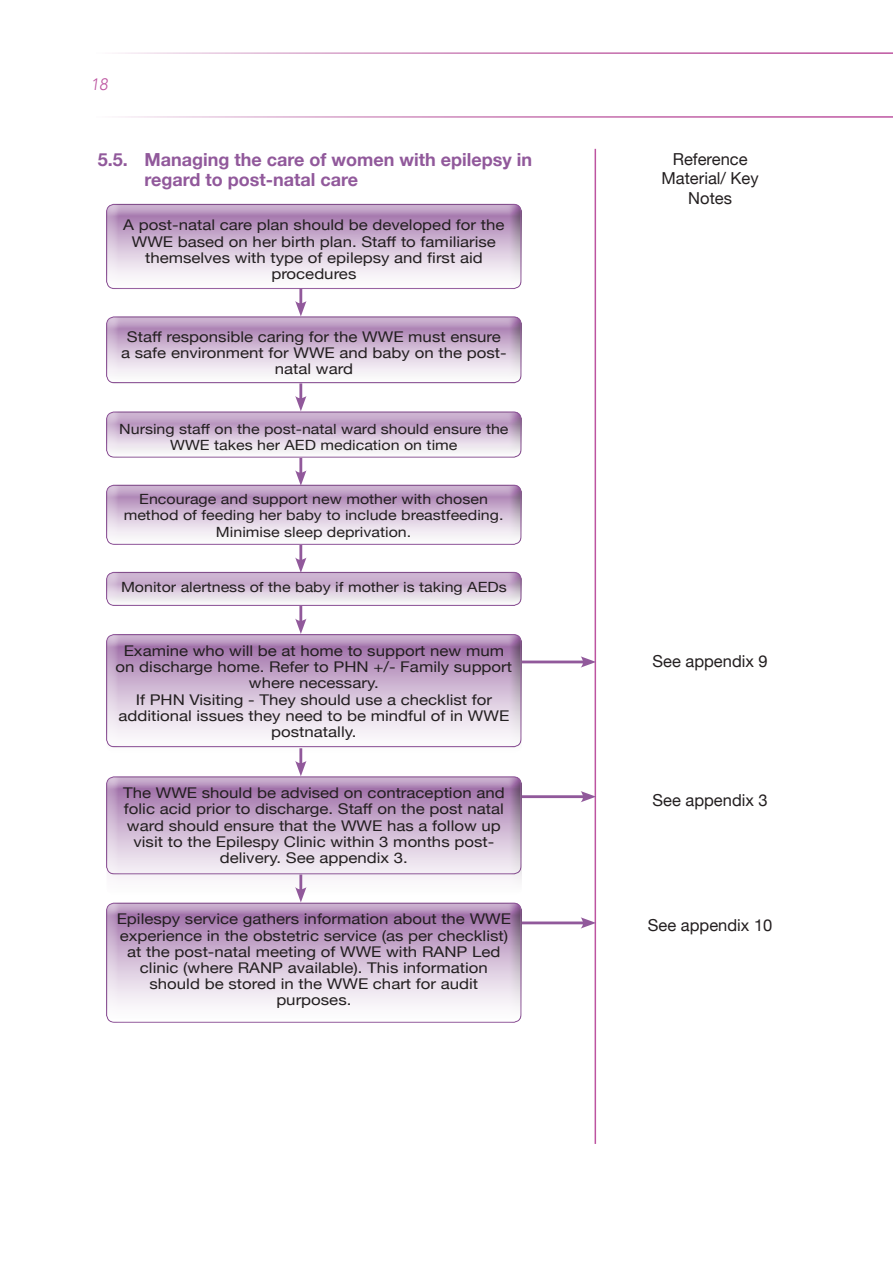
<style>
.page{position:relative;width:893px;height:1263px;background:#fff}
.page>*{position:absolute;margin:0;border:0;box-sizing:border-box;transform-origin:0 0}
.t1{font:700 18px/19.5px "Helvetica Neue";color:#91599b}
.t2{font:16.5px/19.5px "Helvetica Neue";color:#231f20;text-align:center}
.t3{font:italic 300 16.5px "Avenir";color:#bd54a0}
.t4{font:14.85px/16.2px "Helvetica Neue";color:#231f20;text-align:center;scale:1.14 1}
.t5{font:14.1px/16.2px "Helvetica Neue";color:#231f20;text-align:center;scale:1.14 1}
</style>
<div class="page">
<svg style="left:118px;top:52px;width:775px;height:66px"></svg>
<hr style="left:595px;top:149px;width:1px;height:995px;background:#bd54a0">
<div style="left:106px;top:777px;width:417px;height:121px;background:#fbf9fb"></div>
<div style="left:106px;top:201px;width:418px;height:87px;background:#fff;opacity:.75"></div>
<div style="left:106px;top:204px;width:418px;height:85px;background:#231f20;opacity:.75"></div>
<div style="left:106px;top:634px;width:418px;height:114px;background:#231f20;opacity:.75"></div>
<div style="left:106px;top:773px;width:418px;height:101px;background:#fff;opacity:.75"></div>
<div style="left:106px;top:777px;width:418px;height:98px;background:#231f20;opacity:.75"></div>
<div style="left:106px;top:900px;width:418px;height:122px;background:#fff;opacity:.75"></div>
<div style="left:106px;top:903px;width:418px;height:121px;background:#231f20;opacity:.75"></div>
<div style="left:106px;top:313px;width:418px;height:70px;background:#fff;opacity:.75"></div>
<div style="left:106px;top:317px;width:418px;height:67px;background:#231f20;opacity:.75"></div>
<div style="left:106px;top:482px;width:418px;height:62px;background:#fff;opacity:.75"></div>
<div style="left:106px;top:485px;width:418px;height:61px;background:#231f20;opacity:.75"></div>
<div style="left:106px;top:569px;width:418px;height:36px;background:#fff;opacity:.75"></div>
<div style="left:106px;top:572px;width:418px;height:34px;background:#231f20;opacity:.75"></div>
<div style="left:106px;top:409px;width:418px;height:48px;background:#fff;opacity:.75"></div>
<div style="left:106px;top:412px;width:418px;height:46px;background:#231f20;opacity:.75"></div>
<hr style="left:299px;top:288px;width:3px;height:18px;background:#91599b">
<svg style="left:295px;top:301px;width:11px;height:15px"></svg>
<hr style="left:299px;top:748px;width:3px;height:18px;background:#91599b">
<svg style="left:295px;top:761px;width:11px;height:15px"></svg>
<hr style="left:299px;top:874px;width:3px;height:18px;background:#91599b">
<svg style="left:295px;top:887px;width:11px;height:15px"></svg>
<hr style="left:299px;top:458px;width:3px;height:18px;background:#91599b">
<svg style="left:295px;top:470px;width:11px;height:16px"></svg>
<hr style="left:299px;top:383px;width:3px;height:18px;background:#91599b">
<svg style="left:295px;top:396px;width:11px;height:15px"></svg>
<hr style="left:299px;top:545px;width:3px;height:18px;background:#91599b">
<svg style="left:295px;top:557px;width:11px;height:16px"></svg>
<hr style="left:299px;top:606px;width:3px;height:18px;background:#91599b">
<svg style="left:295px;top:618px;width:11px;height:16px"></svg>
<hr style="left:522px;top:660px;width:64px;height:3px;background:#91599b">
<svg style="left:581px;top:656px;width:15px;height:12px"></svg>
<hr style="left:522px;top:795px;width:64px;height:3px;background:#91599b">
<svg style="left:581px;top:791px;width:15px;height:11px"></svg>
<hr style="left:522px;top:921px;width:64px;height:3px;background:#91599b">
<svg style="left:581px;top:917px;width:15px;height:11px"></svg>
<p class="t3" style="left:91px;top:74px;width:19px">18</p>
<p class="t1" style="left:145px;top:151px;width:389px;text-indent:-47px">5.5. Managing the care of women with epilepsy in regard to post-natal care</p>
<p class="t2" style="left:661px;top:150px;width:99px">Reference<br>Material/ Key<br>Notes</p>
<p class="t4" style="left:123px;top:218px;width:336px">A post-natal care plan should be developed for the WWE based on her birth plan. Staff to familiarise themselves with type of epilepsy and first aid procedures</p>
<p class="t4" style="left:121px;top:329px;width:340px">Staff responsible caring for the WWE must ensure a safe environment for WWE and baby on the post&shy;natal ward</p>
<p class="t5" style="left:119px;top:422px;width:343px">Nursing staff on the post-natal ward should ensure the<br>WWE takes her AED medication on time</p>
<p class="t5" style="left:124px;top:492px;width:335px">Encourage and support new mother with chosen method of feeding her baby to include breastfeeding.<br>Minimise sleep deprivation.</p>
<p class="t5" style="left:121px;top:580px;width:340px">Monitor alertness of the baby if mother is taking AEDs</p>
<p class="t4" style="left:116px;top:643px;width:349px">Examine who will be at home to support new mum on discharge home. Refer to PHN +/- Family support where necessary.<br>If PHN Visiting - They should use a checklist for additional issues they need to be mindful of in WWE postnatally.</p>
<p class="t4" style="left:123px;top:786px;width:336px">The WWE should be advised on contraception and folic acid prior to discharge. Staff on the post natal ward should ensure that the WWE has a follow up visit to the Epilespy Clinic within 3 months post&shy;delivery. See appendix 3.</p>
<p class="t4" style="left:117px;top:912px;width:347px">Epilespy service gathers information about the WWE experience in the obstetric service (as per checklist) at the post-natal meeting of WWE with RANP Led clinic (where RANP available). This information should be stored in the WWE chart for audit purposes.</p>
<p class="t2" style="left:652px;top:652px;width:117px">See appendix 9</p>
<p class="t2" style="left:652px;top:791px;width:117px">See appendix 3</p>
<p class="t2" style="left:648px;top:916px;width:126px">See appendix 10</p>
</div>
